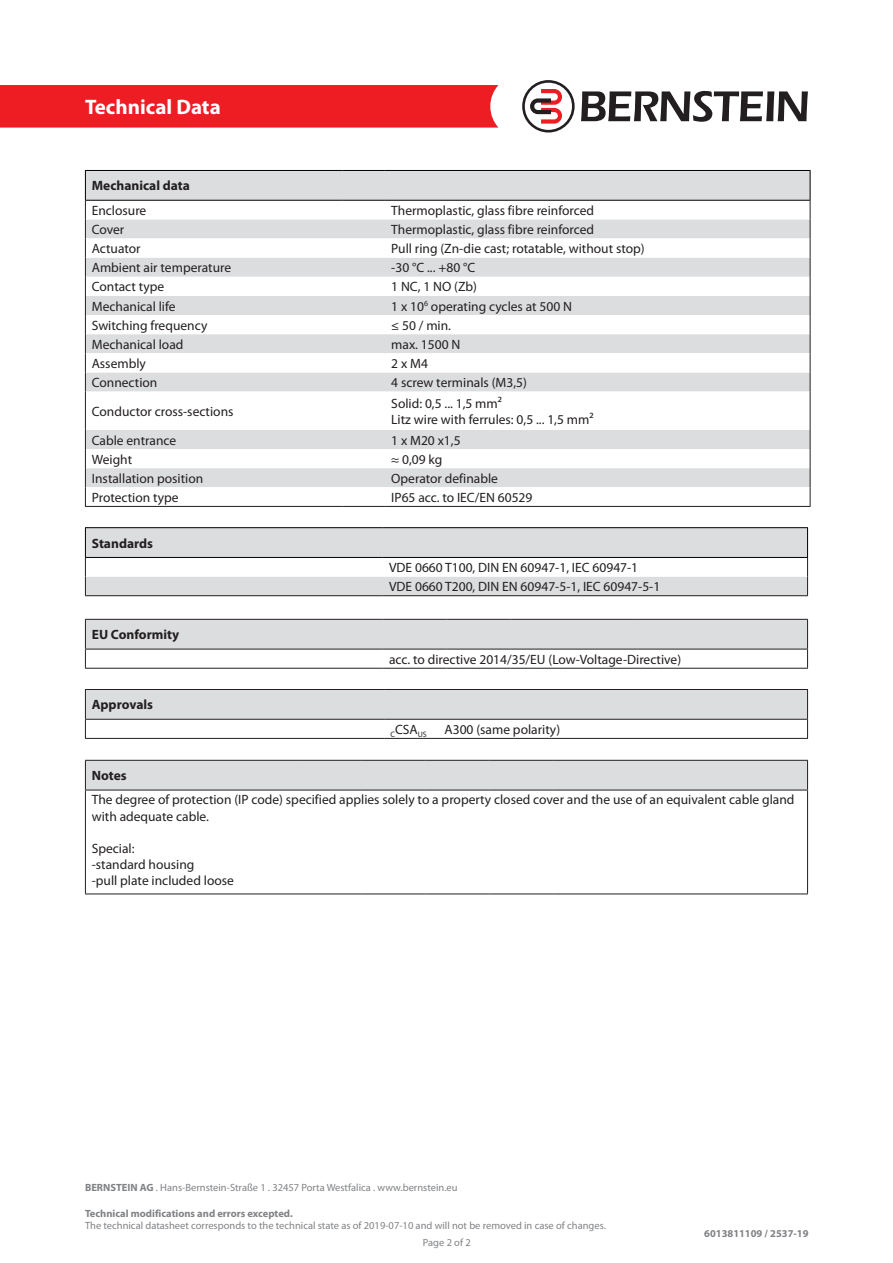
<style>
.page{position:relative;width:893px;height:1263px;background:#fff}
.page>*{position:absolute;margin:0;border:0;box-sizing:border-box;transform-origin:0 0}
.t1{font:700 21px "Myriad Pro";color:#fff}
.t2{font:13.5px/16.2px "Myriad Pro";color:#231f20}
.t3{font:700 13.5px "Myriad Pro";color:#231f20}
.t4{font:10.5px/16.8px "Myriad Pro";color:#808285}
.t5{font:700 10.5px "Myriad Pro";color:#808285}
.t6{font:7.8px "Myriad Pro";color:#231f20}
.s1{font-weight:700}
</style>
<div class="page">
<div style="left:0;top:85px;width:498px;height:43px;background:#ee1d23"></div>
<svg style="left:581px;top:91px;width:227px;height:31px"></svg>
<svg style="left:522px;top:80px;width:53px;height:53px"></svg>
<div style="left:86px;top:171px;width:724px;height:29px;background:#dcdddf"></div>
<svg style="left:86px;top:201px;width:724px;height:305px"></svg>
<hr style="left:85px;top:392px;width:1px;height:38px;background:#231f20">
<hr style="left:810px;top:392px;width:1px;height:38px;background:#231f20">
<svg style="left:85px;top:430px;width:1px;height:76px"></svg>
<svg style="left:810px;top:430px;width:1px;height:76px"></svg>
<hr style="left:85px;top:170px;width:258px;height:1px;background:#000">
<svg style="left:85px;top:171px;width:1px;height:221px"></svg>
<hr style="left:343px;top:170px;width:42px;height:1px;background:#000">
<hr style="left:385px;top:170px;width:425px;height:1px;background:#000">
<svg style="left:810px;top:171px;width:1px;height:221px"></svg>
<hr style="left:85px;top:200px;width:258px;height:1px;background:#000">
<hr style="left:343px;top:200px;width:42px;height:1px;background:#000">
<hr style="left:385px;top:200px;width:425px;height:1px;background:#000">
<hr style="left:85px;top:506px;width:258px;height:1px;background:#231f20">
<hr style="left:343px;top:506px;width:42px;height:1px;background:#231f20">
<hr style="left:385px;top:506px;width:425px;height:1px;background:#231f20">
<hr style="left:85px;top:527px;width:298px;height:1px;background:#000">
<hr style="left:383px;top:527px;width:425px;height:1px;background:#000">
<svg style="left:85px;top:528px;width:723px;height:67px"></svg>
<hr style="left:85px;top:557px;width:298px;height:1px;background:#000">
<hr style="left:383px;top:557px;width:425px;height:1px;background:#000">
<hr style="left:85px;top:595px;width:298px;height:1px;background:#231f20">
<hr style="left:383px;top:595px;width:425px;height:1px;background:#231f20">
<svg style="left:85px;top:620px;width:723px;height:48px"></svg>
<hr style="left:85px;top:619px;width:298px;height:1px;background:#231f20">
<hr style="left:383px;top:619px;width:63px;height:1px;background:#231f20">
<hr style="left:446px;top:619px;width:64px;height:1px;background:#231f20">
<hr style="left:510px;top:619px;width:64px;height:1px;background:#231f20">
<hr style="left:574px;top:619px;width:64px;height:1px;background:#231f20">
<hr style="left:638px;top:619px;width:170px;height:1px;background:#231f20">
<hr style="left:85px;top:649px;width:298px;height:1px;background:#231f20">
<hr style="left:383px;top:649px;width:63px;height:1px;background:#231f20">
<hr style="left:446px;top:649px;width:64px;height:1px;background:#231f20">
<hr style="left:510px;top:649px;width:64px;height:1px;background:#231f20">
<hr style="left:574px;top:649px;width:64px;height:1px;background:#231f20">
<hr style="left:638px;top:649px;width:170px;height:1px;background:#231f20">
<hr style="left:85px;top:668px;width:298px;height:1px;background:#231f20">
<hr style="left:383px;top:668px;width:63px;height:1px;background:#231f20">
<hr style="left:446px;top:668px;width:64px;height:1px;background:#231f20">
<hr style="left:510px;top:668px;width:64px;height:1px;background:#231f20">
<hr style="left:574px;top:668px;width:64px;height:1px;background:#231f20">
<hr style="left:638px;top:668px;width:170px;height:1px;background:#231f20">
<div style="left:85px;top:761px;width:723px;height:29px;background:#dcdddf"></div>
<hr style="left:85px;top:790px;width:1px;height:103px;background:#231f20">
<hr style="left:807px;top:790px;width:1px;height:103px;background:#231f20">
<hr style="left:85px;top:760px;width:213px;height:1px;background:#231f20">
<hr style="left:298px;top:760px;width:64px;height:1px;background:#231f20">
<hr style="left:362px;top:760px;width:64px;height:1px;background:#231f20">
<hr style="left:426px;top:760px;width:63px;height:1px;background:#231f20">
<hr style="left:489px;top:760px;width:64px;height:1px;background:#231f20">
<hr style="left:553px;top:760px;width:255px;height:1px;background:#231f20">
<hr style="left:85px;top:790px;width:213px;height:1px;background:#231f20">
<hr style="left:298px;top:790px;width:64px;height:1px;background:#231f20">
<hr style="left:362px;top:790px;width:64px;height:1px;background:#231f20">
<hr style="left:426px;top:790px;width:63px;height:1px;background:#231f20">
<hr style="left:489px;top:790px;width:64px;height:1px;background:#231f20">
<hr style="left:553px;top:790px;width:255px;height:1px;background:#231f20">
<hr style="left:85px;top:893px;width:213px;height:1px;background:#231f20">
<hr style="left:298px;top:893px;width:64px;height:1px;background:#231f20">
<hr style="left:362px;top:893px;width:64px;height:1px;background:#231f20">
<hr style="left:426px;top:893px;width:63px;height:1px;background:#231f20">
<hr style="left:489px;top:893px;width:64px;height:1px;background:#231f20">
<hr style="left:553px;top:893px;width:255px;height:1px;background:#231f20">
<hr style="left:85px;top:689px;width:299px;height:1px;background:#231f20">
<hr style="left:384px;top:689px;width:424px;height:1px;background:#231f20">
<svg style="left:85px;top:690px;width:723px;height:48px"></svg>
<hr style="left:85px;top:738px;width:299px;height:1px;background:#231f20">
<hr style="left:384px;top:738px;width:424px;height:1px;background:#231f20">
<h1 class="t1" style="left:85px;top:93px;width:137px">Technical Data</h1>
<p class="t3" style="left:92px;top:177px;width:100px">Mechanical data</p>
<p class="t2" style="left:92px;top:202px;width:56px">Enclosure</p>
<p class="t2" style="left:391px;top:202px;width:204px">Thermoplastic, glass fibre reinforced</p>
<p class="t2" style="left:92px;top:221px;width:34px">Cover</p>
<p class="t2" style="left:391px;top:221px;width:204px">Thermoplastic, glass fibre reinforced</p>
<p class="t2" style="left:92px;top:240px;width:50px">Actuator</p>
<p class="t2" style="left:391px;top:240px;width:255px">Pull ring (Zn-die cast; rotatable, without stop)</p>
<p class="t2" style="left:92px;top:259px;width:141px">Ambient air temperature</p>
<p class="t2" style="left:391px;top:259px;width:85px">-30 °C ... +80 °C</p>
<p class="t2" style="left:92px;top:279px;width:74px">Contact type</p>
<p class="t2" style="left:391px;top:279px;width:87px">1 NC, 1 NO (Zb)</p>
<p class="t2" style="left:92px;top:298px;width:85px">Mechanical life</p>
<p class="t2" style="left:391px;top:298px;width:182px">1 x 10<sup>6</sup> operating cycles at 500 N</p>
<p class="t2" style="left:92px;top:317px;width:117px">Switching frequency</p>
<p class="t2" style="left:391px;top:317px;width:61px">≤ 50 / min.</p>
<p class="t2" style="left:92px;top:336px;width:93px">Mechanical load</p>
<p class="t2" style="left:391px;top:336px;width:71px">max. 1500 N</p>
<p class="t2" style="left:92px;top:355px;width:56px">Assembly</p>
<p class="t2" style="left:391px;top:355px;width:38px">2 x M4</p>
<p class="t2" style="left:92px;top:374px;width:67px">Connection</p>
<p class="t2" style="left:391px;top:374px;width:137px">4 screw terminals (M3,5)</p>
<p class="t2" style="left:92px;top:403px;width:143px">Conductor cross-sections</p>
<p class="t2" style="left:391px;top:395px;width:204px">Solid: 0,5 ... 1,5 mm²<br>Litz wire with ferrules: 0,5 ... 1,5 mm²</p>
<p class="t2" style="left:92px;top:432px;width:86px">Cable entrance</p>
<p class="t2" style="left:391px;top:432px;width:71px">1 x M20 x1,5</p>
<p class="t2" style="left:92px;top:451px;width:42px">Weight</p>
<p class="t2" style="left:391px;top:451px;width:53px">≈ 0,09 kg</p>
<p class="t2" style="left:92px;top:470px;width:113px">Installation position</p>
<p class="t2" style="left:391px;top:470px;width:108px">Operator definable</p>
<p class="t2" style="left:92px;top:489px;width:88px">Protection type</p>
<p class="t2" style="left:391px;top:489px;width:143px">IP65 acc. to IEC/EN 60529</p>
<p class="t3" style="left:92px;top:534px;width:63px">Standards</p>
<p class="t2" style="left:389px;top:559px;width:251px">VDE 0660 T100, DIN EN 60947-1, IEC 60947-1</p>
<p class="t2" style="left:389px;top:578px;width:273px">VDE 0660 T200, DIN EN 60947-5-1, IEC 60947-5-1</p>
<p class="t3" style="left:92px;top:626px;width:89px">EU Conformity</p>
<p class="t2" style="left:389px;top:651px;width:294px">acc. to directive 2014/35/EU (Low-Voltage-Directive)</p>
<p class="t3" style="left:92px;top:696px;width:63px">Approvals</p>
<p class="t6" style="left:390px;top:729px;width:38px">C<sup>CSA</sup>US</p>
<p class="t2" style="left:444px;top:721px;width:117px">A300 (same polarity)</p>
<p class="t3" style="left:92px;top:767px;width:36px">Notes</p>
<p class="t2" style="left:92px;top:792px;width:704px">The degree of protection (IP code) specified applies solely to a property closed cover and the use of an equivalent cable gland with adequate cable.</p>
<p class="t2" style="left:92px;top:840px;width:44px">Special:</p>
<p class="t2" style="left:92px;top:856px;width:104px">-standard housing</p>
<p class="t2" style="left:92px;top:873px;width:144px">-pull plate included loose</p>
<p class="t4" style="left:85px;top:1179px;width:374px"><span class="s1">BERNSTEIN AG</span> . Hans-Bernstein-Straße 1 . 32457 Porta Westfalica . www.bernstein.eu</p>
<p class="t5" style="left:85px;top:1206px;width:209px">Technical modifications and errors excepted.</p>
<p class="t4" style="left:423px;top:1217px;width:184px;text-indent:-338px">The technical datasheet corresponds to the technical state as of 2019-07-10 and will not be removed in case of changes.<br>Page 2 of 2</p>
<p class="t5" style="left:704px;top:1227px;width:106px">6013811109 / 2537-19</p>
</div>
